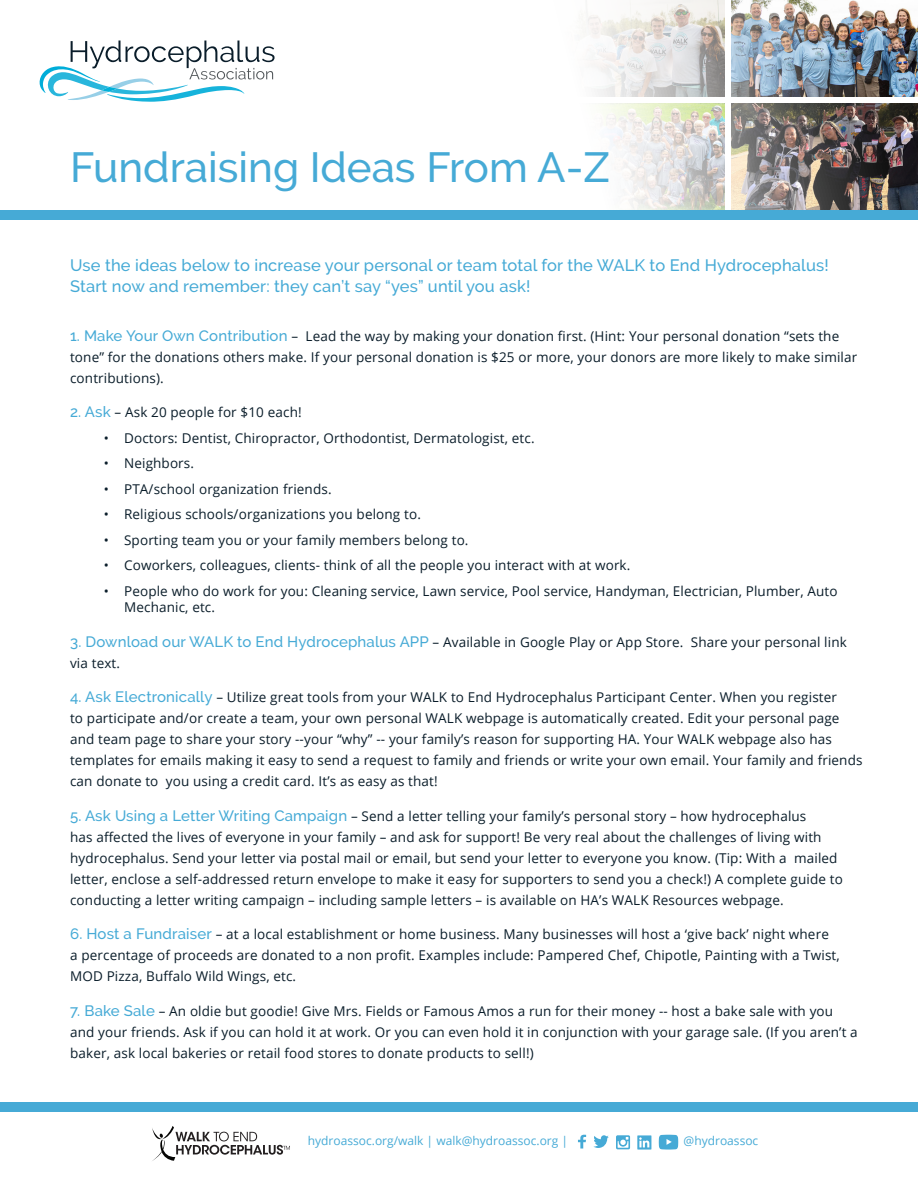
<style>
.page{position:relative;width:918px;height:1188px;background:#fff}
.page>*{position:absolute;margin:0;border:0;box-sizing:border-box;transform-origin:0 0}
.HA_Title{font:500 42px "Raleway";color:#46aad6}
.Question{font:500 16.5px/21px "Raleway";letter-spacing:.01em;color:#46aad6}
.HA_Body_Copy{font:13.5px/21px "Open Sans";letter-spacing:.01em;color:#0a1d2a}
.t1{font:12px "Open Sans";color:#46aad6}
.s1{font-family:"Raleway";font-weight:500;font-size:15px;color:#46aad6}
</style>
<div class="page">
<div style="left:0;top:1103px;width:918px;height:9px;background:#46aad6"></div>
<svg style="left:593px;top:1135px;width:16px;height:13px"></svg>
<svg style="left:616px;top:1135px;width:14px;height:14px"></svg>
<svg style="left:578px;top:1135px;width:8px;height:14px"></svg>
<svg style="left:637px;top:1135px;width:14px;height:15px"></svg>
<svg style="left:659px;top:1135px;width:19px;height:15px"></svg>
<svg style="left:152px;top:1126px;width:138px;height:35px"></svg>
<img style="left:583px;top:0;width:335px;height:210px">
<div style="left:0;top:210px;width:918px;height:10px;background:#46aad6"></div>
<svg style="left:39px;top:41px;width:236px;height:61px"></svg>
<p class="HA_Title" style="left:70px;top:143px;width:541px">Fundraising Ideas From A-Z</p>
<p class="Question" style="left:70px;top:255px;width:760px">Use the ideas below to increase your personal or team total for the WALK to End Hydrocephalus!<br>Start now and remember: they can’t say “yes” until you ask!</p>
<p class="HA_Body_Copy" style="left:70px;top:325px;width:789px"><span class="s1">1. Make Your Own Contribution</span> – Lead the way by making your donation first. (Hint: Your personal donation “sets the tone” for the donations others make. If your personal donation is $25 or more, your donors are more likely to make similar contributions).</p>
<p class="HA_Body_Copy" style="left:70px;top:402px;width:233px"><span class="s1">2. Ask</span> – Ask 20 people for $10 each!</p>
<p class="HA_Body_Copy" style="left:104px;top:427px;width:432px">• Doctors: Dentist, Chiropractor, Orthodontist, Dermatologist, etc.</p>
<p class="HA_Body_Copy" style="left:104px;top:453px;width:92px">• Neighbors.</p>
<p class="HA_Body_Copy" style="left:104px;top:478px;width:229px">• PTA/school organization friends.</p>
<p class="HA_Body_Copy" style="left:104px;top:504px;width:319px">• Religious schools/organizations you belong to.</p>
<p class="HA_Body_Copy" style="left:104px;top:529px;width:366px">• Sporting team you or your family members belong to.</p>
<p class="HA_Body_Copy" style="left:104px;top:555px;width:528px">• Coworkers, colleagues, clients- think of all the people you interact with at work.</p>
<p class="HA_Body_Copy" style="left:124px;top:582px;width:715px;line-height:16.5px;text-indent:-20px">• People who do work for you: Cleaning service, Lawn service, Pool service, Handyman, Electrician, Plumber, Auto<br>Mechanic, etc.</p>
<p class="HA_Body_Copy" style="left:70px;top:631px;width:778px"><span class="s1">3. Download our WALK to End Hydrocephalus APP</span> – Available in Google Play or App Store. Share your personal link via text.</p>
<p class="HA_Body_Copy" style="left:70px;top:687px;width:794px"><span class="s1">4. Ask Electronically</span> – Utilize great tools from your WALK to End Hydrocephalus Participant Center. When you register<br>to participate and/or create a team, your own personal WALK webpage is automatically created. Edit your personal page and team page to share your story --your “why” -- your family’s reason for supporting HA. Your WALK webpage also has templates for emails making it easy to send a request to family and friends or write your own email. Your family and friends can donate to you using a credit card. It’s as easy as that!</p>
<p class="HA_Body_Copy" style="left:70px;top:805px;width:774px"><span class="s1">5. Ask Using a Letter Writing Campaign</span> – Send a letter telling your family’s personal story – how hydrocephalus<br>has affected the lives of everyone in your family – and ask for support! Be very real about the challenges of living with hydrocephalus. Send your letter via postal mail or email, but send your letter to everyone you know. (Tip: With a mailed letter, enclose a self-addressed return envelope to make it easy for supporters to send you a check!) A complete guide to conducting a letter writing campaign – including sample letters – is available on HA’s WALK Resources webpage.</p>
<p class="HA_Body_Copy" style="left:70px;top:924px;width:771px"><span class="s1">6. Host a Fundraiser</span> – at a local establishment or home business. Many businesses will host a ‘give back’ night where<br>a percentage of proceeds are donated to a non profit. Examples include: Pampered Chef, Chipotle, Painting with a Twist,<br>MOD Pizza, Buffalo Wild Wings, etc.</p>
<p class="HA_Body_Copy" style="left:70px;top:1000px;width:789px"><span class="s1">7. Bake Sale</span> – An oldie but goodie! Give Mrs. Fields or Famous Amos a run for their money -- host a bake sale with you and your friends. Ask if you can hold it at work. Or you can even hold it in conjunction with your garage sale. (If you aren’t a baker, ask local bakeries or retail food stores to donate products to sell!)</p>
<p class="t1" style="left:308px;top:1133px;width:262px">hydroassoc.org/walk | walk@hydroassoc.org |</p>
<p class="t1" style="left:684px;top:1133px;width:76px">@hydroassoc</p>
</div>
